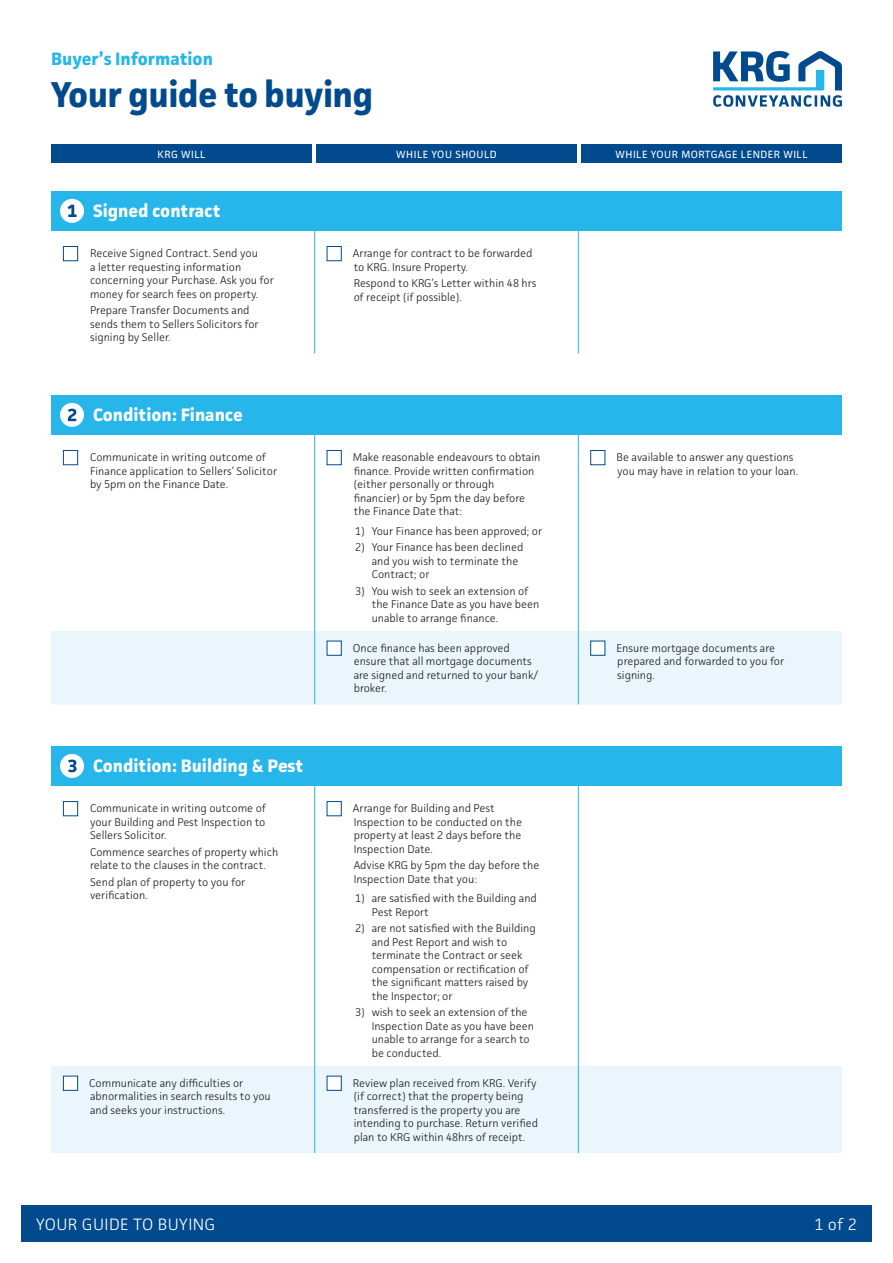
<style>
.page{position:relative;width:893px;height:1263px;background:#fff}
.page>*{position:absolute;margin:0;border:0;box-sizing:border-box;transform-origin:0 0}
.t1{font:700 36px "Facit";letter-spacing:-.015em;color:#004a8d}
.t2{font:700 18px "Facit";color:#fff}
.t3{font:700 18px "Facit";color:#26b6ea}
.t4{font:300 16.5px "Facit";letter-spacing:.025em;color:#fff}
.t5{font:300 11.25px/13.5px "Facit";color:#231f20}
.t6{font:10.5px "Facit";letter-spacing:.05em;color:#fff}
</style>
<div class="page">
<svg style="left:713px;top:51px;width:129px;height:56px"></svg>
<div style="left:51px;top:145px;width:261px;height:18px;background:#004a8d"></div>
<div style="left:316px;top:145px;width:261px;height:18px;background:#004a8d"></div>
<div style="left:581px;top:145px;width:261px;height:18px;background:#004a8d"></div>
<div style="left:51px;top:191px;width:791px;height:39px;background:#26b6ea"></div>
<hr style="left:314px;top:230px;width:1px;height:123px;background:#26b6ea">
<hr style="left:578px;top:230px;width:1px;height:123px;background:#26b6ea">
<div style="left:60px;top:199px;width:24px;height:24px;background:#fff;border-radius:50%"></div>
<svg style="left:67px;top:205px;width:10px;height:12px"></svg>
<div style="left:63px;top:246px;width:15px;height:15px;background:#fff;border:1px solid #004a8d"></div>
<div style="left:327px;top:246px;width:15px;height:15px;background:#fff;border:1px solid #004a8d"></div>
<div style="left:51px;top:395px;width:791px;height:39px;background:#26b6ea"></div>
<div style="left:51px;top:631px;width:791px;height:73px;background:#eaf6fc"></div>
<hr style="left:578px;top:434px;width:1px;height:197px;background:#26b6ea">
<hr style="left:578px;top:631px;width:1px;height:73px;background:#26b6ea">
<hr style="left:314px;top:434px;width:1px;height:197px;background:#26b6ea">
<hr style="left:314px;top:631px;width:1px;height:73px;background:#26b6ea">
<div style="left:60px;top:403px;width:24px;height:24px;background:#fff;border-radius:50%"></div>
<svg style="left:68px;top:409px;width:8px;height:12px"></svg>
<div style="left:63px;top:450px;width:15px;height:15px;background:#fff;border:1px solid #004a8d"></div>
<div style="left:327px;top:450px;width:15px;height:15px;background:#fff;border:1px solid #004a8d"></div>
<div style="left:590px;top:450px;width:15px;height:15px;background:#fff;border:1px solid #004a8d"></div>
<div style="left:327px;top:641px;width:15px;height:15px;background:#fff;border:1px solid #004a8d"></div>
<div style="left:590px;top:641px;width:15px;height:15px;background:#fff;border:1px solid #004a8d"></div>
<div style="left:51px;top:746px;width:791px;height:39px;background:#26b6ea"></div>
<div style="left:51px;top:1066px;width:791px;height:87px;background:#eaf6fc"></div>
<hr style="left:578px;top:785px;width:1px;height:281px;background:#26b6ea">
<hr style="left:578px;top:1066px;width:1px;height:87px;background:#26b6ea">
<hr style="left:314px;top:785px;width:1px;height:281px;background:#26b6ea">
<hr style="left:314px;top:1066px;width:1px;height:87px;background:#26b6ea">
<div style="left:60px;top:754px;width:24px;height:24px;background:#fff;border-radius:50%"></div>
<svg style="left:68px;top:759px;width:9px;height:13px"></svg>
<div style="left:63px;top:801px;width:15px;height:15px;background:#fff;border:1px solid #004a8d"></div>
<div style="left:327px;top:801px;width:15px;height:15px;background:#fff;border:1px solid #004a8d"></div>
<div style="left:63px;top:1076px;width:15px;height:15px;background:#fff;border:1px solid #004a8d"></div>
<div style="left:327px;top:1076px;width:15px;height:15px;background:#fff;border:1px solid #004a8d"></div>
<div style="left:21px;top:1206px;width:851px;height:36px;background:#004a8d"></div>
<h2 class="t3" style="left:51px;top:47px;width:163px">Buyer’s Information</h2>
<h1 class="t1" style="left:51px;top:72px;width:324px">Your guide to buying</h1>
<p class="t6" style="left:158px;top:147px;width:49px">KRG WILL</p>
<p class="t6" style="left:396px;top:147px;width:102px">WHILE YOU SHOULD</p>
<p class="t6" style="left:616px;top:147px;width:193px">WHILE YOUR MORTGAGE LENDER WILL</p>
<h2 class="t2" style="left:93px;top:199px;width:129px">Signed contract</h2>
<p class="t5" style="left:90px;top:246px;width:185px">Receive Signed Contract. Send you<br>a letter requesting information concerning your Purchase. Ask you for money for search fees on property.</p>
<p class="t5" style="left:90px;top:303px;width:170px">Prepare Transfer Documents and sends them to Sellers Solicitors for signing by Seller.</p>
<p class="t5" style="left:353px;top:246px;width:181px">Arrange for contract to be forwarded to KRG. Insure Property.</p>
<p class="t5" style="left:354px;top:276px;width:184px">Respond to KRG’s Letter within 48 hrs of receipt (if possible).</p>
<h2 class="t2" style="left:93px;top:403px;width:151px">Condition: Finance</h2>
<p class="t5" style="left:90px;top:450px;width:189px">Communicate in writing outcome of<br>Finance application to Sellers’ Solicitor by 5pm on the Finance Date.</p>
<p class="t5" style="left:353px;top:450px;width:189px">Make reasonable endeavours to obtain finance. Provide written confirmation (either personally or through financier) or by 5pm the day before the Finance Date that:</p>
<p class="t5" style="left:355px;top:524px;width:189px">1) Your Finance has been approved; or</p>
<p class="t5" style="left:372px;top:540px;width:153px;text-indent:-17px">2) Your Finance has been declined and you wish to terminate the<br>Contract; or</p>
<p class="t5" style="left:372px;top:584px;width:169px;text-indent:-17px">3) You wish to seek an extension of the Finance Date as you have been unable to arrange finance.</p>
<p class="t5" style="left:617px;top:450px;width:183px">Be available to answer any questions you may have in relation to your loan.</p>
<h2 class="t2" style="left:93px;top:754px;width:212px">Condition: Building &amp; Pest</h2>
<p class="t5" style="left:90px;top:801px;width:177px;text-align:justify">Communicate in writing outcome of your Building and Pest Inspection to Sellers Solicitor.</p>
<p class="t5" style="left:90px;top:845px;width:190px">Commence searches of property which relate to the clauses in the contract.</p>
<p class="t5" style="left:90px;top:875px;width:157px">Send plan of property to you for verification.</p>
<p class="t5" style="left:353px;top:641px;width:187px">Once finance has been approved ensure that all mortgage documents are signed and returned to your bank/ broker.</p>
<p class="t5" style="left:617px;top:641px;width:169px">Ensure mortgage documents are prepared and forwarded to you for signing.</p>
<p class="t5" style="left:353px;top:801px;width:171px">Arrange for Building and Pest<br>Inspection to be conducted on the property at least 2 days before the<br>Inspection Date.</p>
<p class="t5" style="left:354px;top:858px;width:187px">Advise KRG by 5pm the day before the<br>Inspection Date that you:</p>
<p class="t5" style="left:372px;top:891px;width:167px;text-indent:-17px">1) are satisfied with the Building and<br>Pest Report</p>
<p class="t5" style="left:372px;top:921px;width:166px;text-indent:-17px">2) are not satisfied with the Building and Pest Report and wish to terminate the Contract or seek compensation or rectification of the significant matters raised by the Inspector; or</p>
<p class="t5" style="left:372px;top:1005px;width:164px;text-indent:-17px">3) wish to seek an extension of the<br>Inspection Date as you have been unable to arrange for a search to be conducted.</p>
<p class="t5" style="left:89px;top:1076px;width:183px">Communicate any difficulties or abnormalities in search results to you and seeks your instructions.</p>
<p class="t5" style="left:353px;top:1076px;width:187px">Review plan received from KRG. Verify (if correct) that the property being transferred is the property you are intending to purchase. Return verified plan to KRG within 48hrs of receipt.</p>
<h3 class="t4" style="left:36px;top:1214px;width:181px">YOUR GUIDE TO BUYING</h3>
<h3 class="t4" style="left:814px;top:1214px;width:44px">1 of 2</h3>
</div>
